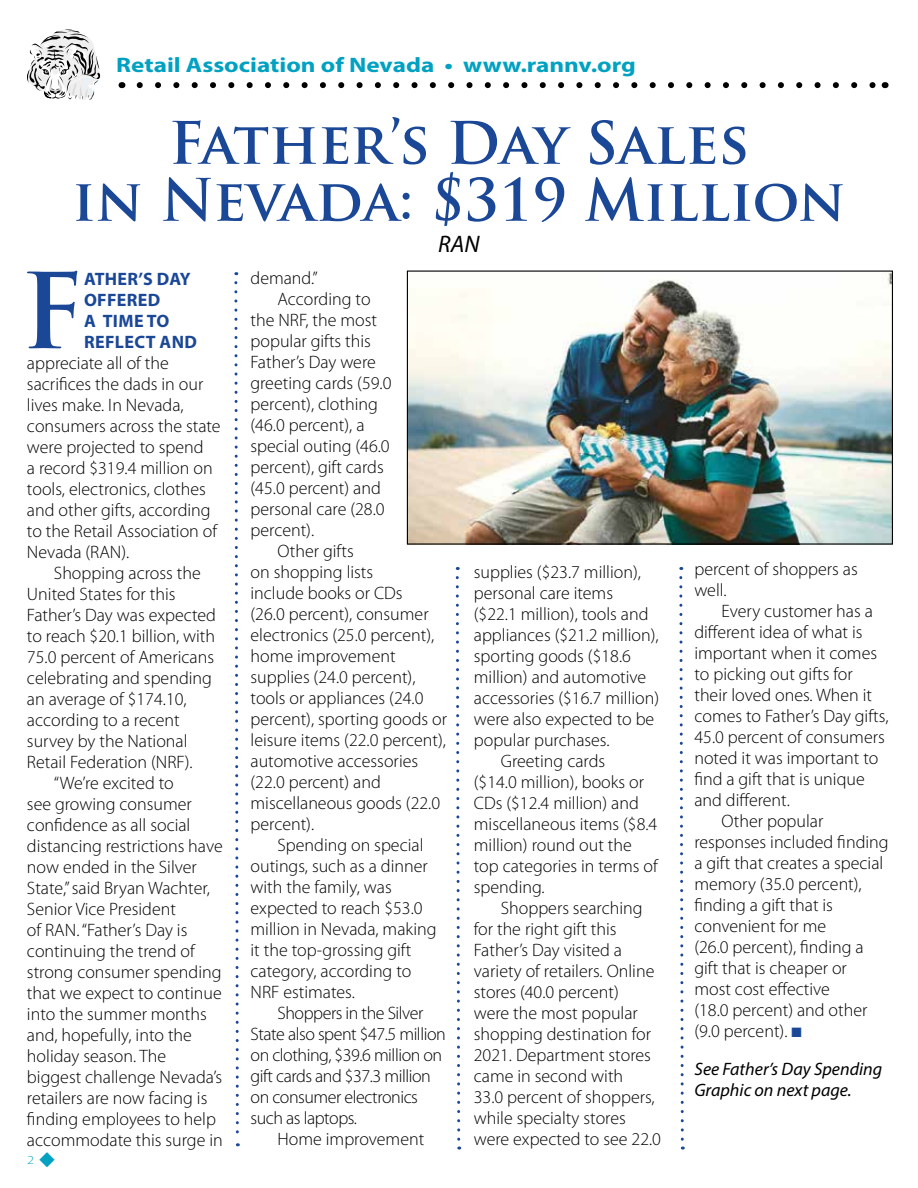
<style>
.page{position:relative;width:918px;height:1188px;background:#fff}
.page>*{position:absolute;margin:0;border:0;box-sizing:border-box;transform-origin:0 0}
.t1{font:700 101.7px "Trajan Pro";color:#1b4797}
.t2{font:700 57px/57px "Trajan Pro";color:#1b4797;text-align:center}
.t3{font:italic 24px "Myriad Pro";color:#000}
.t4{font:700 21px "Myriad Pro";color:#00a1c1;scale:1.2 1}
.t5{font:300 18px/21px "Myriad Pro";color:#000}
.t6{font:300 18px "Myriad Pro";letter-spacing:-.025em;color:#000}
.t7{font:italic 18px/21px "Myriad Pro";color:#000}
.t8{font:700 18px/21px "Myriad Pro";letter-spacing:.02em;color:#1b4797}
.t9{font:300 12px "Myriad Pro";color:#00a1c1;scale:1.2 1}
.s1{color:#1b4797}
</style>
<div class="page">
<svg style="left:27px;top:29px;width:73px;height:71px"></svg>
<svg style="left:140px;top:82px;width:736px;height:6px"></svg>
<svg style="left:234px;top:272px;width:6px;height:874px"></svg>
<svg style="left:455px;top:567px;width:7px;height:583px"></svg>
<svg style="left:679px;top:567px;width:6px;height:583px"></svg>
<img style="left:409px;top:273px;width:482px;height:270px">
<div style="left:407px;top:271px;width:486px;height:274px;border:1px solid #000"></div>
<p class="t4" style="left:116px;top:51px;width:435px">Retail Association of Nevada • www.rannv.org</p>
<h2 class="t2" style="left:72px;top:115px;width:775px">Father’s Day Sales<br>in Nevada: $319 Million</h2>
<h3 class="t3" style="left:438px;top:229px;width:43px">RAN</h3>
<h1 class="t1" style="left:21px;top:248px;width:65px">F</h1>
<p class="t8" style="left:84px;top:268px;width:115px">ATHER’S DAY<br>OFFERED<br>A TIME TO<br>REFLECT AND</p>
<p class="t5" style="left:27px;top:353px;width:195px">appreciate all of the sacrifices the dads in our lives make. In Nevada, consumers across the state were projected to spend<br>a record $319.4 million on tools, electronics, clothes and other gifts, according to the Retail Association of<br>Nevada (RAN).</p>
<p class="t5" style="left:54px;top:563px;width:148px">Shopping across the</p>
<p class="t5" style="left:27px;top:584px;width:150px">United States for this</p>
<p class="t5" style="left:27px;top:605px;width:190px">Father’s Day was expected</p>
<p class="t5" style="left:27px;top:626px;width:190px">to reach $20.1 billion, with</p>
<p class="t5" style="left:27px;top:647px;width:189px">75.0 percent of Americans</p>
<p class="t5" style="left:27px;top:668px;width:187px">celebrating and spending</p>
<p class="t5" style="left:27px;top:689px;width:161px">an average of $174.10,</p>
<p class="t5" style="left:27px;top:710px;width:154px">according to a recent</p>
<p class="t5" style="left:27px;top:731px;width:162px">survey by the National</p>
<p class="t5" style="left:27px;top:752px;width:167px">Retail Federation (NRF).</p>
<p class="t5" style="left:54px;top:773px;width:121px">“We’re excited to</p>
<p class="t5" style="left:27px;top:794px;width:166px">see growing consumer</p>
<p class="t5" style="left:27px;top:815px;width:165px">confidence as all social</p>
<p class="t5" style="left:27px;top:836px;width:197px">distancing restrictions have</p>
<p class="t5" style="left:27px;top:857px;width:171px">now ended in the Silver</p>
<p class="t5" style="left:27px;top:878px;width:185px">State,” said Bryan Wachter,</p>
<p class="t5" style="left:27px;top:899px;width:150px">Senior Vice President</p>
<p class="t5" style="left:27px;top:920px;width:162px">of RAN. “Father’s Day is</p>
<p class="t5" style="left:27px;top:941px;width:169px">continuing the trend of</p>
<p class="t5" style="left:27px;top:962px;width:196px">strong consumer spending</p>
<p class="t5" style="left:27px;top:983px;width:196px">that we expect to continue</p>
<p class="t5" style="left:27px;top:1004px;width:181px">into the summer months</p>
<p class="t5" style="left:27px;top:1025px;width:166px">and, hopefully, into the</p>
<p class="t5" style="left:27px;top:1046px;width:141px">holiday season. The</p>
<p class="t5" style="left:27px;top:1067px;width:197px">biggest challenge Nevada’s</p>
<p class="t5" style="left:27px;top:1088px;width:182px">retailers are now facing is</p>
<p class="t5" style="left:27px;top:1109px;width:191px">finding employees to help</p>
<p class="t5" style="left:27px;top:1130px;width:197px">accommodate this surge in</p>
<p class="t5" style="left:251px;top:268px;width:69px">demand.”</p>
<p class="t5" style="left:278px;top:289px;width:95px">According to</p>
<p class="t5" style="left:251px;top:310px;width:128px">the NRF, the most</p>
<p class="t5" style="left:251px;top:331px;width:122px">popular gifts this</p>
<p class="t5" style="left:251px;top:352px;width:127px">Father’s Day were</p>
<p class="t5" style="left:251px;top:373px;width:142px">greeting cards (59.0</p>
<p class="t5" style="left:251px;top:394px;width:129px">percent), clothing</p>
<p class="t5" style="left:251px;top:415px;width:115px">(46.0 percent), a</p>
<p class="t5" style="left:251px;top:436px;width:141px">special outing (46.0</p>
<p class="t5" style="left:251px;top:457px;width:135px">percent), gift cards</p>
<p class="t5" style="left:251px;top:478px;width:132px">(45.0 percent) and</p>
<p class="t5" style="left:251px;top:499px;width:136px">personal care (28.0</p>
<p class="t5" style="left:251px;top:520px;width:65px">percent).</p>
<p class="t5" style="left:278px;top:541px;width:78px">Other gifts</p>
<p class="t5" style="left:251px;top:562px;width:124px">on shopping lists</p>
<p class="t5" style="left:251px;top:583px;width:154px">include books or CDs</p>
<p class="t5" style="left:251px;top:604px;width:180px">(26.0 percent), consumer</p>
<p class="t5" style="left:251px;top:625px;width:185px">electronics (25.0 percent),</p>
<p class="t5" style="left:251px;top:646px;width:147px">home improvement</p>
<p class="t5" style="left:251px;top:667px;width:166px">supplies (24.0 percent),</p>
<p class="t5" style="left:251px;top:688px;width:175px">tools or appliances (24.0</p>
<p class="t5" style="left:251px;top:709px;width:198px">percent), sporting goods or</p>
<p class="t5" style="left:251px;top:730px;width:197px">leisure items (22.0 percent),</p>
<p class="t5" style="left:251px;top:751px;width:169px">automotive accessories</p>
<p class="t5" style="left:251px;top:772px;width:132px">(22.0 percent) and</p>
<p class="t5" style="left:251px;top:793px;width:191px">miscellaneous goods (22.0</p>
<p class="t5" style="left:251px;top:814px;width:65px">percent).</p>
<p class="t5" style="left:278px;top:835px;width:147px">Spending on special</p>
<p class="t5" style="left:251px;top:856px;width:179px">outings, such as a dinner</p>
<p class="t5" style="left:251px;top:877px;width:143px">with the family, was</p>
<p class="t5" style="left:251px;top:898px;width:174px">expected to reach $53.0</p>
<p class="t5" style="left:251px;top:919px;width:188px">million in Nevada, making</p>
<p class="t5" style="left:251px;top:940px;width:162px">it the top-grossing gift</p>
<p class="t5" style="left:251px;top:961px;width:162px">category, according to</p>
<p class="t5" style="left:251px;top:982px;width:106px">NRF estimates.</p>
<p class="t6" style="left:278px;top:1004px;width:147px">Shoppers in the Silver</p>
<p class="t6" style="left:251px;top:1025px;width:197px">State also spent $47.5 million</p>
<p class="t6" style="left:251px;top:1046px;width:193px">on clothing, $39.6 million on</p>
<p class="t6" style="left:251px;top:1067px;width:182px">gift cards and $37.3 million</p>
<p class="t6" style="left:251px;top:1088px;width:169px">on consumer electronics</p>
<p class="t6" style="left:251px;top:1109px;width:108px">such as laptops.</p>
<p class="t5" style="left:278px;top:1129px;width:148px">Home improvement</p>
<p class="t5" style="left:694px;top:559px;width:165px">percent of shoppers as well.</p>
<p class="t5" style="left:721px;top:601px;width:153px">Every customer has a</p>
<p class="t5" style="left:694px;top:622px;width:170px">different idea of what is</p>
<p class="t5" style="left:694px;top:643px;width:184px">important when it comes</p>
<p class="t5" style="left:694px;top:664px;width:160px">to picking out gifts for</p>
<p class="t5" style="left:694px;top:685px;width:179px">their loved ones. When it</p>
<p class="t5" style="left:694px;top:706px;width:196px">comes to Father’s Day gifts,</p>
<p class="t5" style="left:694px;top:727px;width:192px">45.0 percent of consumers</p>
<p class="t5" style="left:694px;top:748px;width:185px">noted it was important to</p>
<p class="t5" style="left:694px;top:769px;width:172px">find a gift that is unique</p>
<p class="t5" style="left:694px;top:790px;width:97px">and different.</p>
<p class="t5" style="left:721px;top:811px;width:103px">Other popular</p>
<p class="t5" style="left:694px;top:832px;width:196px">responses included finding</p>
<p class="t5" style="left:694px;top:853px;width:190px">a gift that creates a special</p>
<p class="t5" style="left:694px;top:874px;width:169px">memory (35.0 percent),</p>
<p class="t5" style="left:694px;top:895px;width:140px">finding a gift that is</p>
<p class="t5" style="left:694px;top:916px;width:133px">convenient for me</p>
<p class="t5" style="left:694px;top:937px;width:171px">(26.0 percent), finding a</p>
<p class="t5" style="left:694px;top:958px;width:154px">gift that is cheaper or</p>
<p class="t5" style="left:694px;top:979px;width:137px">most cost effective</p>
<p class="t5" style="left:694px;top:1000px;width:175px">(18.0 percent) and other</p>
<p class="t5" style="left:694px;top:1021px;width:109px">(9.0 percent). <span class="s1">■</span></p>
<p class="t7" style="left:694px;top:1058px;width:189px">See Father’s Day Spending<br>Graphic on next page.</p>
<p class="t5" style="left:474px;top:562px;width:169px">supplies ($23.7 million),</p>
<p class="t5" style="left:474px;top:583px;width:141px">personal care items</p>
<p class="t5" style="left:474px;top:604px;width:176px">($22.1 million), tools and</p>
<p class="t5" style="left:474px;top:625px;width:186px">appliances ($21.2 million),</p>
<p class="t5" style="left:474px;top:646px;width:159px">sporting goods ($18.6</p>
<p class="t5" style="left:474px;top:667px;width:174px">million) and automotive</p>
<p class="t5" style="left:474px;top:688px;width:187px">accessories ($16.7 million)</p>
<p class="t5" style="left:474px;top:709px;width:182px">were also expected to be</p>
<p class="t5" style="left:474px;top:730px;width:137px">popular purchases.</p>
<p class="t5" style="left:501px;top:751px;width:106px">Greeting cards</p>
<p class="t5" style="left:474px;top:772px;width:172px">($14.0 million), books or</p>
<p class="t5" style="left:474px;top:793px;width:166px">CDs ($12.4 million) and</p>
<p class="t5" style="left:474px;top:814px;width:185px">miscellaneous items ($8.4</p>
<p class="t5" style="left:474px;top:835px;width:160px">million) round out the</p>
<p class="t5" style="left:474px;top:856px;width:185px">top categories in terms of</p>
<p class="t5" style="left:474px;top:877px;width:72px">spending.</p>
<p class="t5" style="left:501px;top:898px;width:143px">Shoppers searching</p>
<p class="t5" style="left:474px;top:919px;width:144px">for the right gift this</p>
<p class="t5" style="left:474px;top:940px;width:150px">Father’s Day visited a</p>
<p class="t5" style="left:474px;top:961px;width:182px">variety of retailers. Online</p>
<p class="t5" style="left:474px;top:982px;width:146px">stores (40.0 percent)</p>
<p class="t5" style="left:474px;top:1003px;width:166px">were the most popular</p>
<p class="t5" style="left:474px;top:1024px;width:179px">shopping destination for</p>
<p class="t5" style="left:474px;top:1045px;width:179px">2021. Department stores</p>
<p class="t5" style="left:474px;top:1066px;width:151px">came in second with</p>
<p class="t5" style="left:474px;top:1087px;width:182px">33.0 percent of shoppers,</p>
<p class="t5" style="left:474px;top:1108px;width:153px">while specialty stores</p>
<p class="t5" style="left:474px;top:1129px;width:189px">were expected to see 22.0</p>
<p class="t9" style="left:27px;top:1153px;width:25px">2 ◆</p>
</div>
